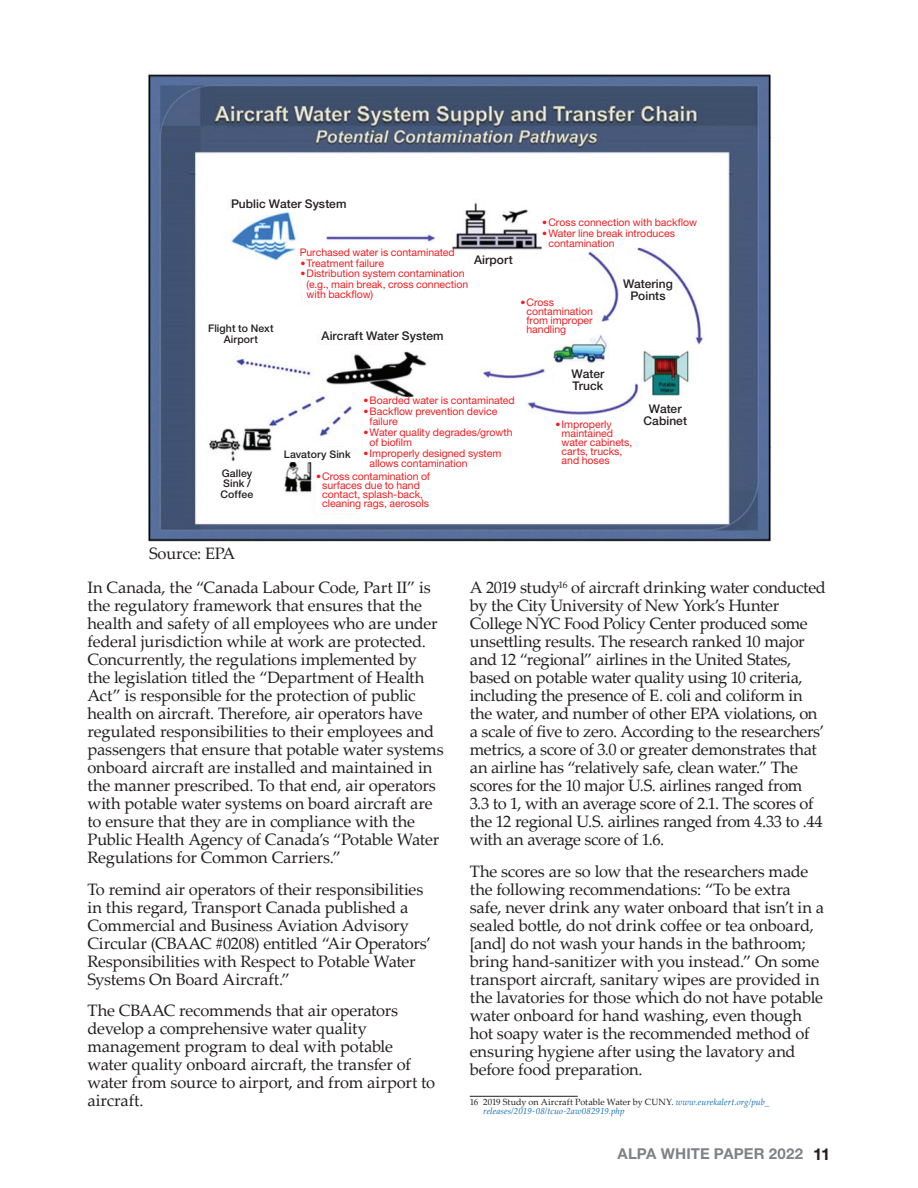
<style>
.page{position:relative;width:918px;height:1188px;background:#fff}
.page>*{position:absolute;margin:0;border:0;box-sizing:border-box;transform-origin:0 0}
.t1{font:16.5px/18px "Palatino Linotype";letter-spacing:-.015em;color:#231f20}
.t2{font:700 15px "Helvetica Neue LT Std";letter-spacing:.01em;color:#808285}
.t3{font:500 12px/12px "Helvetica Neue LT Std";letter-spacing:.005em;color:#231f20;text-align:center}
.t4{font:10.5px/9px "Helvetica Neue LT Std";letter-spacing:-.005em;color:#ee1f23}
.t5{font:500 10.5px/10.5px "Helvetica Neue LT Std";letter-spacing:.01em;color:#231f20}
.t6{font:italic 9px/9px "Palatino Linotype";letter-spacing:.005em;color:#106db7}
.s1{font-family:"Palatino Linotype"}
.s2{font-style:normal;color:#231f20}
.s3{font-size:16.5px;color:#231f20}
</style>
<div class="page">
<img style="left:148px;top:74px;width:623px;height:468px">
<hr style="left:470px;top:1096px;width:108px;height:1px;background:#231f20">
<svg style="left:542px;top:206px;width:184px;height:53px"></svg>
<svg style="left:297px;top:243px;width:183px;height:65px"></svg>
<div style="left:515px;top:292px;width:79px;height:46px;background:#fff"></div>
<div style="left:552px;top:418px;width:85px;height:50px;background:#fff"></div>
<svg style="left:315px;top:397px;width:202px;height:116px"></svg>
<div style="left:231px;top:196px;width:123px;height:16px;background:#fff"></div>
<div style="left:471px;top:252px;width:45px;height:15px;background:#fff"></div>
<div style="left:320px;top:329px;width:126px;height:15px;background:#fff"></div>
<div style="left:621px;top:276px;width:54px;height:30px;background:#fff"></div>
<div style="left:638px;top:402px;width:54px;height:30px;background:#fff"></div>
<div style="left:555px;top:366px;width:66px;height:31px;background:#fff"></div>
<div style="left:204px;top:466px;width:66px;height:45px;background:#fff"></div>
<div style="left:281px;top:447px;width:72px;height:14px;background:#fff"></div>
<div style="left:205px;top:322px;width:72px;height:29px;background:#fff"></div>
<p class="t3" style="left:231px;top:198px;width:117px">Public Water System</p>
<p class="t5" style="left:208px;top:323px;width:67px;text-align:center">Flight to Next<br>Airport</p>
<p class="t4" style="left:300px;top:248px;width:157px">Purchased water is contaminated</p>
<p class="t4" style="left:300px;top:259px;width:86px"><span class="s1">•</span>Treatment failure</p>
<p class="t4" style="left:307px;top:268px;width:163px;line-height:10.5px;text-indent:-7px"><span class="s1">•</span>Distribution system contamination (e.g., main break, cross connection with backflow)</p>
<p class="t3" style="left:474px;top:253px;width:40px">Airport</p>
<p class="t3" style="left:322px;top:330px;width:124px">Aircraft Water System</p>
<p class="t4" style="left:542px;top:218px;width:157px"><span class="s1">•</span>Cross connection with backflow</p>
<p class="t4" style="left:548px;top:228px;width:128px;line-height:10.5px;text-indent:-7px"><span class="s1">•</span>Water line break introduces contamination</p>
<p class="t4" style="left:526px;top:298px;width:68px;text-indent:-7px"><span class="s1">•</span>Cross contamination from improper handling</p>
<p class="t3" style="left:623px;top:277px;width:51px">Watering<br>Points</p>
<p class="t3" style="left:572px;top:367px;width:34px;text-align:left">Water<br>Truck</p>
<p class="t5" style="left:221px;top:468px;width:34px">Galley<br>Sink /<br>Coffee</p>
<p class="t5" style="left:284px;top:449px;width:68px">Lavatory Sink</p>
<p class="t4" style="left:363px;top:396px;width:153px"><span class="s1">•</span>Boarded water is contaminated</p>
<p class="t4" style="left:370px;top:406px;width:129px;line-height:10.5px;text-indent:-7px"><span class="s1">•</span>Backflow prevention device failure</p>
<p class="t4" style="left:370px;top:427px;width:145px;line-height:10.5px;text-indent:-7px"><span class="s1">•</span>Water quality degrades/growth of biofilm</p>
<p class="t4" style="left:370px;top:448px;width:133px;line-height:10.5px;text-indent:-7px"><span class="s1">•</span>Improperly designed system allows contamination</p>
<p class="t4" style="left:315px;top:472px;width:116px;text-align:center"><span class="s1">•</span>Cross contamination of surfaces due to hand contact, splash-back, cleaning rags, aerosols</p>
<p class="t4" style="left:562px;top:419px;width:72px;text-indent:-7px"><span class="s1">•</span>Improperly maintained water cabinets, carts, trucks, and hoses</p>
<p class="t3" style="left:644px;top:403px;width:45px">Water<br>Cabinet</p>
<p class="t1" style="left:87px;top:536px;width:345px;line-height:33.9px;text-indent:62px">Source: EPA<br>In Canada, the “Canada Labour Code, Part II” is</p>
<p class="t1" style="left:87px;top:596px;width:358px">the regulatory framework that ensures that the health and safety of all employees who are under federal jurisdiction while at work are protected.<br>Concurrently, the regulations implemented by the legislation titled the “Department of Health Act” is responsible for the protection of public health on aircraft. Therefore, air operators have regulated responsibilities to their employees and passengers that ensure that potable water systems onboard aircraft are installed and maintained in the manner prescribed. To that end, air operators with potable water systems on board aircraft are to ensure that they are in compliance with the Public Health Agency of Canada’s “Potable Water Regulations for Common Carriers.”</p>
<p class="t1" style="left:87px;top:879px;width:345px">To remind air operators of their responsibilities in this regard, Transport Canada published a Commercial and Business Aviation Advisory Circular (CBAAC #0208) entitled “Air Operators’ Responsibilities with Respect to Potable Water Systems On Board Aircraft.”</p>
<p class="t1" style="left:87px;top:1001px;width:349px">The CBAAC recommends that air operators develop a comprehensive water quality management program to deal with potable water quality onboard aircraft, the transfer of water from source to airport, and from airport to aircraft.</p>
<p class="t1" style="left:470px;top:578px;width:358px">A 2019 study<sup>16</sup> of aircraft drinking water conducted by the City University of New York’s Hunter College NYC Food Policy Center produced some unsettling results. The research ranked 10 major and 12 “regional” airlines in the United States, based on potable water quality using 10 criteria, including the presence of E. coli and coliform in the water, and number of other EPA violations, on a scale of five to zero. According to the researchers’ metrics, a score of 3.0 or greater demonstrates that an airline has “relatively safe, clean water.” The scores for the 10 major U.S. airlines ranged from 3.3 to 1, with an average score of 2.1. The scores of the 12 regional U.S. airlines ranged from 4.33 to .44 with an average score of 1.6.</p>
<p class="t1" style="left:470px;top:861px;width:356px">The scores are so low that the researchers made the following recommendations: “To be extra safe, never drink any water onboard that isn’t in a sealed bottle, do not drink coffee or tea onboard, [and] do not wash your hands in the bathroom; bring hand-sanitizer with you instead.” On some transport aircraft, sanitary wipes are provided in the lavatories for those which do not have potable water onboard for hand washing, even though hot soapy water is the recommended method of ensuring hygiene after using the lavatory and before food preparation.</p>
<p class="t6" style="left:483px;top:1097px;width:288px;text-indent:-14px"><span class="s2">16 2019 Study on Aircraft Potable Water by CUNY.</span> www.eurekalert.org/pub_ releases/2019-08/tcuo-2aw082919.php</p>
<p class="t2" style="left:618px;top:1145px;width:214px">ALPA WHITE PAPER 2022 <span class="s3">11</span></p>
</div>
